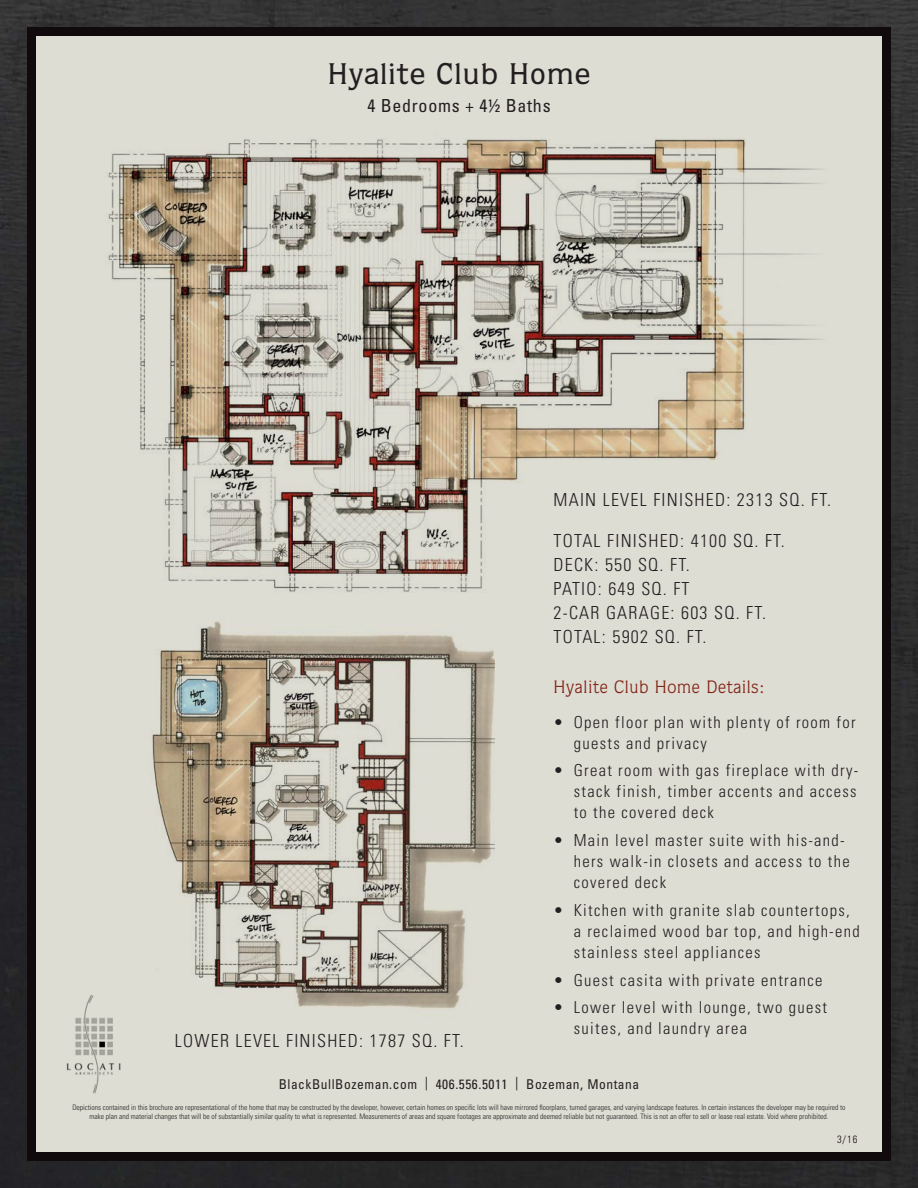
<style>
.page{position:relative;width:918px;height:1188px;background:#fff}
.page>*{position:absolute;margin:0;border:0;box-sizing:border-box;transform-origin:0 0}
.t1{font:500 30px "Quorum";letter-spacing:.05em;color:#231f20}
.t2{font:300 condensed 18px "Univers";letter-spacing:.07em;color:#231f20}
.t3{font:18px "Quorum";letter-spacing:.04em;color:#842518}
.t4{font:condensed 18px "Univers";letter-spacing:.04em;color:#231f20}
.t5{font:300 condensed 16.5px/21px "Univers";letter-spacing:.08em;color:#231f20}
.t6{font:condensed 13.5px "Univers";letter-spacing:.04em;color:#231f20}
.t7{font:300 condensed 10.5px "Univers";color:#110a0c}
.disclaimer{font:300 condensed 7.5px/9px "Univers";color:#231f20;text-align:center}
</style>
<div class="page">
<img style="left:0;top:0;width:918px;height:1188px">
<div style="left:27px;top:27px;width:864px;height:1134px;background:#deddd4;border:9px solid #110a0c"></div>
<img style="left:66px;top:1018px;width:55px;height:76px">
<img style="left:108px;top:139px;width:715px;height:454px">
<img style="left:77px;top:621px;width:417px;height:424px">
<p class="t1" style="left:328px;top:56px;width:264px">Hyalite Club Home</p>
<p class="t4" style="left:367px;top:95px;width:185px">4 Bedrooms + 4½ Baths</p>
<p class="t2" style="left:554px;top:489px;width:279px">MAIN LEVEL FINISHED: 2313 SQ. FT.</p>
<p class="t2" style="left:553px;top:530px;width:233px">TOTAL FINISHED: 4100 SQ. FT.</p>
<p class="t2" style="left:553px;top:554px;width:138px">DECK: 550 SQ. FT.</p>
<p class="t2" style="left:553px;top:578px;width:138px">PATIO: 649 SQ. FT</p>
<p class="t2" style="left:553px;top:602px;width:214px">2-CAR GARAGE: 603 SQ. FT.</p>
<p class="t2" style="left:553px;top:626px;width:155px">TOTAL: 5902 SQ. FT.</p>
<p class="t2" style="left:175px;top:1029px;width:290px">LOWER LEVEL FINISHED: 1787 SQ. FT.</p>
<p class="t3" style="left:554px;top:676px;width:212px">Hyalite Club Home Details:</p>
<p class="t5" style="left:574px;top:711px;width:283px;text-indent:-20px">• Open floor plan with plenty of room for guests and privacy</p>
<p class="t5" style="left:574px;top:760px;width:286px;text-align:justify;text-indent:-20px">• Great room with gas fireplace with dry&shy;stack finish, timber accents and access to the covered deck</p>
<p class="t5" style="left:574px;top:830px;width:278px;text-indent:-20px">• Main level master suite with his-and&shy;hers walk-in closets and access to the covered deck</p>
<p class="t5" style="left:574px;top:900px;width:288px;text-indent:-20px">• Kitchen with granite slab countertops, a reclaimed wood bar top, and high-end stainless steel appliances</p>
<p class="t5" style="left:554px;top:969px;width:271px">• Guest casita with private entrance</p>
<p class="t5" style="left:574px;top:997px;width:255px;text-indent:-20px">• Lower level with lounge, two guest suites, and laundry area</p>
<p class="t6" style="left:279px;top:1075px;width:362px">BlackBullBozeman.com | 406.556.5011 | Bozeman, Montana</p>
<p class="disclaimer" style="left:72px;top:1103px;width:775px">Depictions contained in this brochure are representational of the home that may be constructed by the developer, however, certain homes on specific lots will have mirrored floorplans, turned garages, and varying landscape features. In certain instances the developer may be required to make plan and material changes that will be of substantially similar quality to what is represented. Measurements of areas and square footages are approximate and deemed reliable but not guaranteed. This is not an offer to sell or lease real estate. Void where prohibited.</p>
<p class="t7" style="left:837px;top:1133px;width:22px">3/16</p>
</div>
